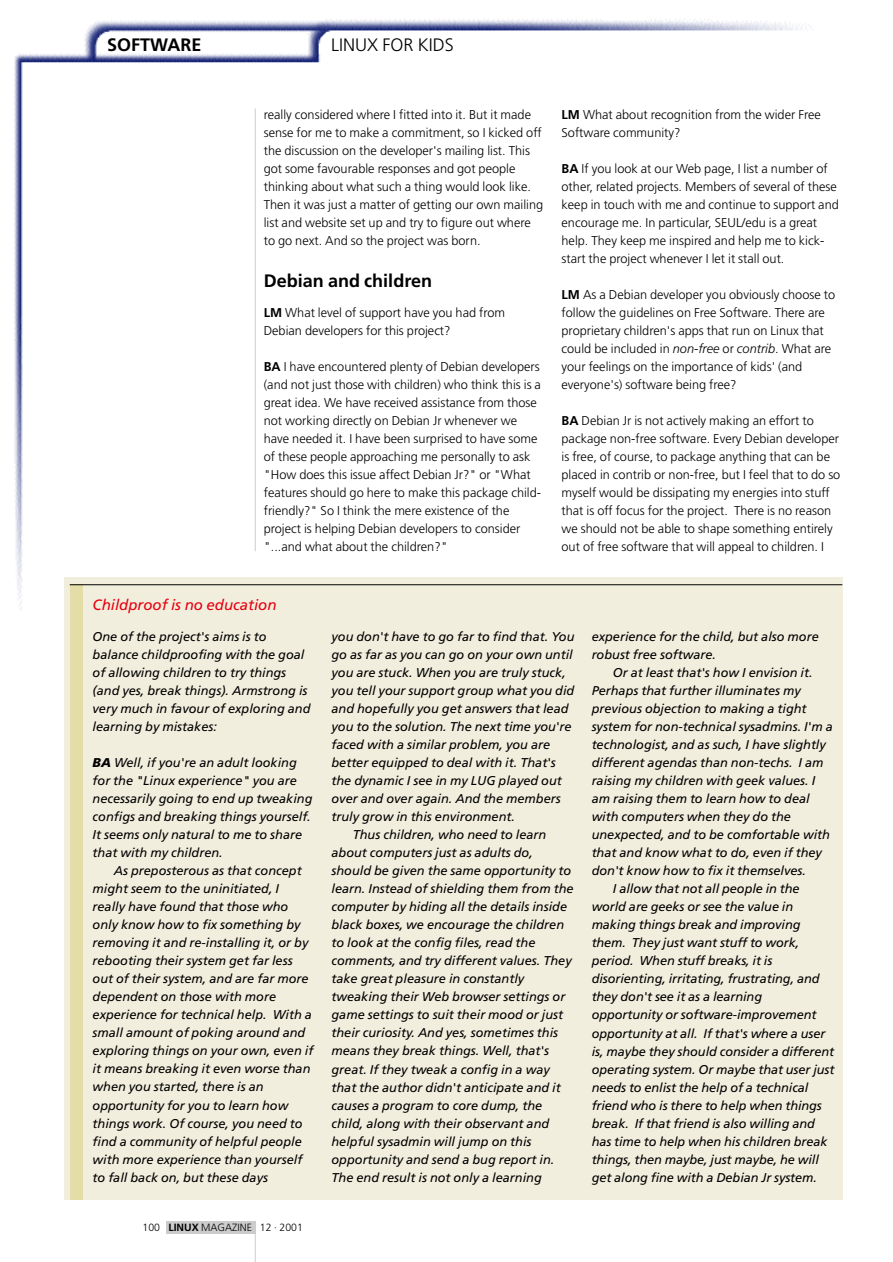
<style>
.page{position:relative;width:893px;height:1262px;background:#fff}
.page>*{position:absolute;margin:0;border:0;box-sizing:border-box;transform-origin:0 0}
.t1{font:700 18px "Frutiger";color:#000}
.t2{font:300 18px "Frutiger";color:#000}
.t3{font:italic 15px "Frutiger";color:#e6000e}
.t4{font:italic 12.75px/18px "Frutiger";color:#000}
.t5{font:300 12.75px/18px "Frutiger";color:#000}
.t6{font:300 10.5px "Frutiger";color:#000}
.s1{font-weight:700}
.s2{font-style:italic}
.s3{font-weight:900}
</style>
<div class="page">
<img style="left:14px;top:19px;width:829px;height:608px">
<hr style="left:255px;top:108px;width:1px;height:443px;background:#ccc">
<hr style="left:255px;top:1220px;width:1px;height:41px;background:#ccc">
<div style="left:166px;top:1220px;width:89px;height:13px;background:#ccc"></div>
<div style="left:64px;top:576px;width:778px;height:623px;background:#f2eede"></div>
<div style="left:70px;top:584px;width:13px;height:615px;background:#e5dda8"></div>
<hr style="left:70px;top:584px;width:772px;height:1px;background:#000">
<h1 class="t1" style="left:107px;top:38px;width:96px">SOFTWARE</h1>
<h1 class="t2" style="left:331px;top:38px;width:124px">LINUX FOR KIDS</h1>
<p class="t5" style="left:264px;top:107px;width:281px">really considered where I fitted into it. But it made sense for me to make a commitment, so I kicked off the discussion on the developer's mailing list. This got some favourable responses and got people thinking about what such a thing would look like.<br>Then it was just a matter of getting our own mailing list and website set up and try to figure out where to go next. And so the project was born.</p>
<h1 class="t1" style="left:264px;top:274px;width:170px">Debian and children</h1>
<p class="t5" style="left:264px;top:305px;width:243px"><span class="s1">LM</span> What level of support have you had from<br>Debian developers for this project?</p>
<p class="t5" style="left:264px;top:359px;width:279px"><span class="s1">BA</span> I have encountered plenty of Debian developers (and not just those with children) who think this is a great idea. We have received assistance from those not working directly on Debian Jr whenever we have needed it. I have been surprised to have some of these people approaching me personally to ask "How does this issue affect Debian Jr?" or "What features should go here to make this package child&shy;friendly?" So I think the mere existence of the project is helping Debian developers to consider "...and what about the children?"</p>
<p class="t5" style="left:561px;top:107px;width:261px"><span class="s1">LM</span> What about recognition from the wider Free<br>Software community?</p>
<p class="t5" style="left:561px;top:161px;width:279px"><span class="s1">BA</span> If you look at our Web page, I list a number of other, related projects. Members of several of these keep in touch with me and continue to support and encourage me. In particular, SEUL/edu is a great help. They keep me inspired and help me to kick&shy;start the project whenever I let it stall out.</p>
<p class="t5" style="left:561px;top:287px;width:275px"><span class="s1">LM</span> As a Debian developer you obviously choose to follow the guidelines on Free Software. There are proprietary children's apps that run on Linux that could be included in <span class="s2">non-free</span> or <span class="s2">contrib</span>. What are your feelings on the importance of kids' (and everyone's) software being free?</p>
<p class="t5" style="left:561px;top:413px;width:280px"><span class="s1">BA</span> Debian Jr is not actively making an effort to package non-free software. Every Debian developer is free, of course, to package anything that can be placed in contrib or non-free, but I feel that to do so myself would be dissipating my energies into stuff that is off focus for the project. There is no reason we should not be able to shape something entirely out of free software that will appeal to children. I</p>
<p class="t3" style="left:93px;top:598px;width:185px">Childproof is no education</p>
<p class="t4" style="left:93px;top:629px;width:219px">One of the project's aims is to balance childproofing with the goal of allowing children to try things (and yes, break things). Armstrong is very much in favour of exploring and learning by mistakes:</p>
<p class="t4" style="left:93px;top:755px;width:221px"><span class="s3">BA</span> Well, if you're an adult looking for the "Linux experience" you are necessarily going to end up tweaking configs and breaking things yourself.<br>It seems only natural to me to share that with my children.</p>
<p class="t4" style="left:93px;top:863px;width:222px;text-indent:21px">As preposterous as that concept might seem to the uninitiated, I really have found that those who only know how to fix something by removing it and re-installing it, or by rebooting their system get far less out of their system, and are far more dependent on those with more experience for technical help. With a small amount of poking around and exploring things on your own, even if it means breaking it even worse than when you started, there is an opportunity for you to learn how things work. Of course, you need to find a community of helpful people with more experience than yourself to fall back on, but these days</p>
<p class="t6" style="left:143px;top:1223px;width:162px">100 <span class="s1">LINUX</span> MAGAZINE 12 · 2001</p>
<p class="t4" style="left:331px;top:629px;width:244px">you don't have to go far to find that. You</p>
<p class="t4" style="left:331px;top:647px;width:243px">go as far as you can go on your own until</p>
<p class="t4" style="left:331px;top:665px;width:236px">you are stuck. When you are truly stuck,</p>
<p class="t4" style="left:331px;top:683px;width:244px">you tell your support group what you did</p>
<p class="t4" style="left:331px;top:701px;width:238px">and hopefully you get answers that lead</p>
<p class="t4" style="left:331px;top:719px;width:241px">you to the solution. The next time you're</p>
<p class="t4" style="left:331px;top:737px;width:220px">faced with a similar problem, you are</p>
<p class="t4" style="left:331px;top:755px;width:226px">better equipped to deal with it. That's</p>
<p class="t4" style="left:331px;top:773px;width:232px">the dynamic I see in my LUG played out</p>
<p class="t4" style="left:331px;top:791px;width:231px">over and over again. And the members</p>
<p class="t4" style="left:331px;top:809px;width:185px">truly grow in this environment.</p>
<p class="t4" style="left:353px;top:827px;width:195px">Thus children, who need to learn</p>
<p class="t4" style="left:331px;top:845px;width:203px">about computers just as adults do,</p>
<p class="t4" style="left:331px;top:863px;width:241px">should be given the same opportunity to</p>
<p class="t4" style="left:331px;top:881px;width:243px">learn. Instead of shielding them from the</p>
<p class="t4" style="left:331px;top:899px;width:237px">computer by hiding all the details inside</p>
<p class="t4" style="left:331px;top:917px;width:234px">black boxes, we encourage the children</p>
<p class="t4" style="left:331px;top:935px;width:205px">to look at the config files, read the</p>
<p class="t4" style="left:331px;top:953px;width:242px">comments, and try different values. They</p>
<p class="t4" style="left:331px;top:971px;width:194px">take great pleasure in constantly</p>
<p class="t4" style="left:331px;top:989px;width:235px">tweaking their Web browser settings or</p>
<p class="t4" style="left:331px;top:1007px;width:233px">game settings to suit their mood or just</p>
<p class="t4" style="left:331px;top:1025px;width:228px">their curiosity. And yes, sometimes this</p>
<p class="t4" style="left:331px;top:1043px;width:219px">means they break things. Well, that's</p>
<p class="t4" style="left:331px;top:1061px;width:220px">great. If they tweak a config in a way</p>
<p class="t4" style="left:331px;top:1079px;width:231px">that the author didn't anticipate and it</p>
<p class="t4" style="left:331px;top:1097px;width:212px">causes a program to core dump, the</p>
<p class="t4" style="left:331px;top:1115px;width:219px">child, along with their observant and</p>
<p class="t4" style="left:331px;top:1133px;width:201px">helpful sysadmin will jump on this</p>
<p class="t4" style="left:331px;top:1151px;width:224px">opportunity and send a bug report in.</p>
<p class="t4" style="left:331px;top:1169px;width:212px">The end result is not only a learning</p>
<p class="t4" style="left:591px;top:629px;width:229px">experience for the child, but also more robust free software.</p>
<p class="t4" style="left:613px;top:665px;width:201px">Or at least that's how I envision it.</p>
<p class="t4" style="left:591px;top:683px;width:210px">Perhaps that further illuminates my</p>
<p class="t4" style="left:591px;top:701px;width:216px">previous objection to making a tight</p>
<p class="t4" style="left:591px;top:719px;width:243px">system for non-technical sysadmins. I'm a</p>
<p class="t4" style="left:591px;top:737px;width:236px">technologist, and as such, I have slightly</p>
<p class="t4" style="left:591px;top:755px;width:233px">different agendas than non-techs. I am</p>
<p class="t4" style="left:591px;top:773px;width:225px">raising my children with geek values. I</p>
<p class="t4" style="left:591px;top:791px;width:220px">am raising them to learn how to deal</p>
<p class="t4" style="left:591px;top:809px;width:201px">with computers when they do the</p>
<p class="t4" style="left:591px;top:827px;width:240px">unexpected, and to be comfortable with</p>
<p class="t4" style="left:591px;top:845px;width:232px">that and know what to do, even if they</p>
<p class="t4" style="left:591px;top:863px;width:216px">don't know how to fix it themselves.</p>
<p class="t4" style="left:613px;top:881px;width:188px">I allow that not all people in the</p>
<p class="t4" style="left:591px;top:899px;width:203px">world are geeks or see the value in</p>
<p class="t4" style="left:591px;top:917px;width:210px">making things break and improving</p>
<p class="t4" style="left:591px;top:935px;width:209px">them. They just want stuff to work,</p>
<p class="t4" style="left:591px;top:953px;width:182px">period. When stuff breaks, it is</p>
<p class="t4" style="left:591px;top:971px;width:229px">disorienting, irritating, frustrating, and</p>
<p class="t4" style="left:591px;top:989px;width:172px">they don't see it as a learning</p>
<p class="t4" style="left:591px;top:1007px;width:226px">opportunity or software-improvement</p>
<p class="t4" style="left:591px;top:1025px;width:235px">opportunity at all. If that's where a user</p>
<p class="t4" style="left:591px;top:1043px;width:244px">is, maybe they should consider a different</p>
<p class="t4" style="left:591px;top:1061px;width:244px">operating system. Or maybe that user just</p>
<p class="t4" style="left:591px;top:1079px;width:218px">needs to enlist the help of a technical</p>
<p class="t4" style="left:591px;top:1097px;width:232px">friend who is there to help when things</p>
<p class="t4" style="left:591px;top:1115px;width:225px">break. If that friend is also willing and</p>
<p class="t4" style="left:591px;top:1133px;width:237px">has time to help when his children break</p>
<p class="t4" style="left:591px;top:1151px;width:229px">things, then maybe, just maybe, he will</p>
<p class="t4" style="left:591px;top:1169px;width:227px">get along fine with a Debian Jr system.</p>
</div>
